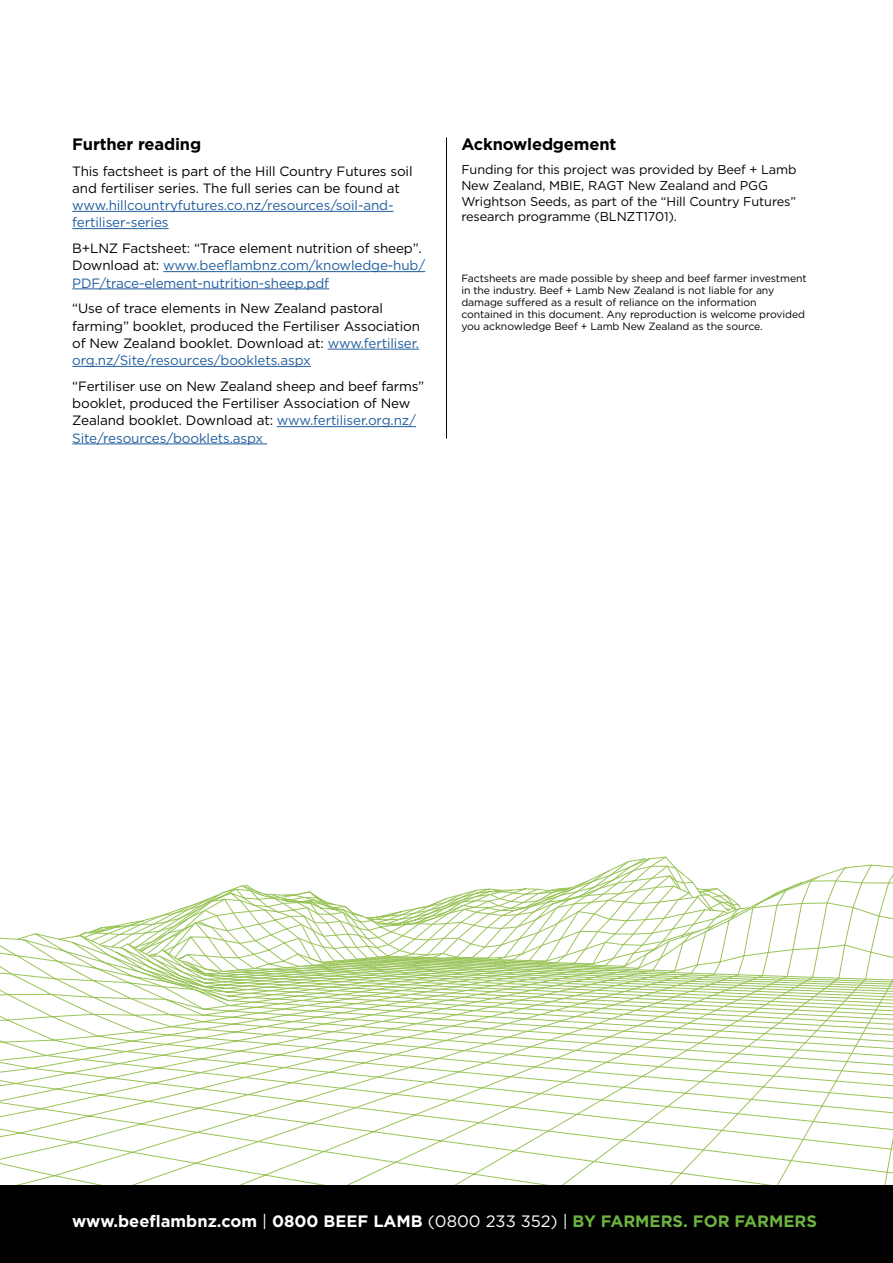
<style>
.page{position:relative;width:893px;height:1263px;background:#fff}
.page>*{position:absolute;margin:0;border:0;box-sizing:border-box;transform-origin:0 0}
.t1{font:700 16.5px "Gotham";color:#fff}
.t2{font:700 16.5px "Gotham";letter-spacing:-.01em;color:#000}
.t3{font:13.5px/17.2px "Gotham";letter-spacing:-.01em;color:#000}
.t4{font:13.5px/17.2px "Gotham";letter-spacing:-.01em;color:#215e9e}
.t5{font:12.75px/15.8px "Gotham";letter-spacing:-.01em;color:#000}
.t6{font:10.5px/12px "Gotham";letter-spacing:-.01em;color:#000}
.s1{color:#000}
.s2{color:#215e9e}
.s3{font-weight:400}
.s4{color:#6cb33f}
</style>
<div class="page">
<svg style="left:0;top:921px;width:893px;height:264px"></svg>
<svg style="left:134px;top:858px;width:759px;height:229px"></svg>
<div style="left:0;top:1185px;width:893px;height:78px;background:#000"></div>
<hr style="left:72px;top:211px;width:322px;height:1px;background:#215e9e">
<hr style="left:72px;top:228px;width:97px;height:1px;background:#215e9e">
<hr style="left:163px;top:271px;width:262px;height:1px;background:#215e9e">
<hr style="left:72px;top:289px;width:257px;height:1px;background:#215e9e">
<hr style="left:328px;top:349px;width:91px;height:1px;background:#215e9e">
<hr style="left:72px;top:366px;width:239px;height:1px;background:#215e9e">
<hr style="left:277px;top:426px;width:139px;height:1px;background:#215e9e">
<hr style="left:72px;top:444px;width:195px;height:1px;background:#215e9e">
<hr style="left:446px;top:138px;width:1px;height:300px;background:#000">
<p class="t2" style="left:72px;top:133px;width:130px">Further reading</p>
<p class="t3" style="left:72px;top:162px;width:342px">This factsheet is part of the Hill Country Futures soil and fertiliser series. The full series can be found at</p>
<p class="t4" style="left:72px;top:196px;width:323px">www.hillcountryfutures.co.nz/resources/soil-and&shy;fertiliser-series</p>
<p class="t4" style="left:72px;top:239px;width:354px"><span class="s1">B+LNZ Factsheet: “Trace element nutrition of sheep”.<br>Download at:</span> www.beeflambnz.com/knowledge-hub/<br>PDF/trace-element-nutrition-sheep.pdf</p>
<p class="t3" style="left:72px;top:300px;width:349px">“Use of trace elements in New Zealand pastoral farming” booklet, produced the Fertiliser Association of New Zealand booklet. Download at: <span class="s2">www.fertiliser. org.nz/Site/resources/booklets.aspx</span></p>
<p class="t3" style="left:72px;top:377px;width:353px">“Fertiliser use on New Zealand sheep and beef farms” booklet, produced the Fertiliser Association of New Zealand booklet. Download at: <span class="s2">www.fertiliser.org.nz/ Site/resources/booklets.aspx</span></p>
<p class="t2" style="left:461px;top:133px;width:156px">Acknowledgement</p>
<p class="t5" style="left:461px;top:161px;width:337px">Funding for this project was provided by Beef + Lamb New Zealand, MBIE, RAGT New Zealand and PGG Wrightson Seeds, as part of the “Hill Country Futures” research programme (BLNZT1701).</p>
<p class="t6" style="left:461px;top:272px;width:347px">Factsheets are made possible by sheep and beef farmer investment in the industry. Beef + Lamb New Zealand is not liable for any damage suffered as a result of reliance on the information contained in this document. Any reproduction is welcome provided you acknowledge Beef + Lamb New Zealand as the source.</p>
<p class="t1" style="left:72px;top:1210px;width:746px">www.beeflambnz.com <span class="s3">|</span> 0800 BEEF LAMB <span class="s3">(0800 233 352) |</span> <span class="s4">BY FARMERS. FOR FARMERS</span></p>
</div>
